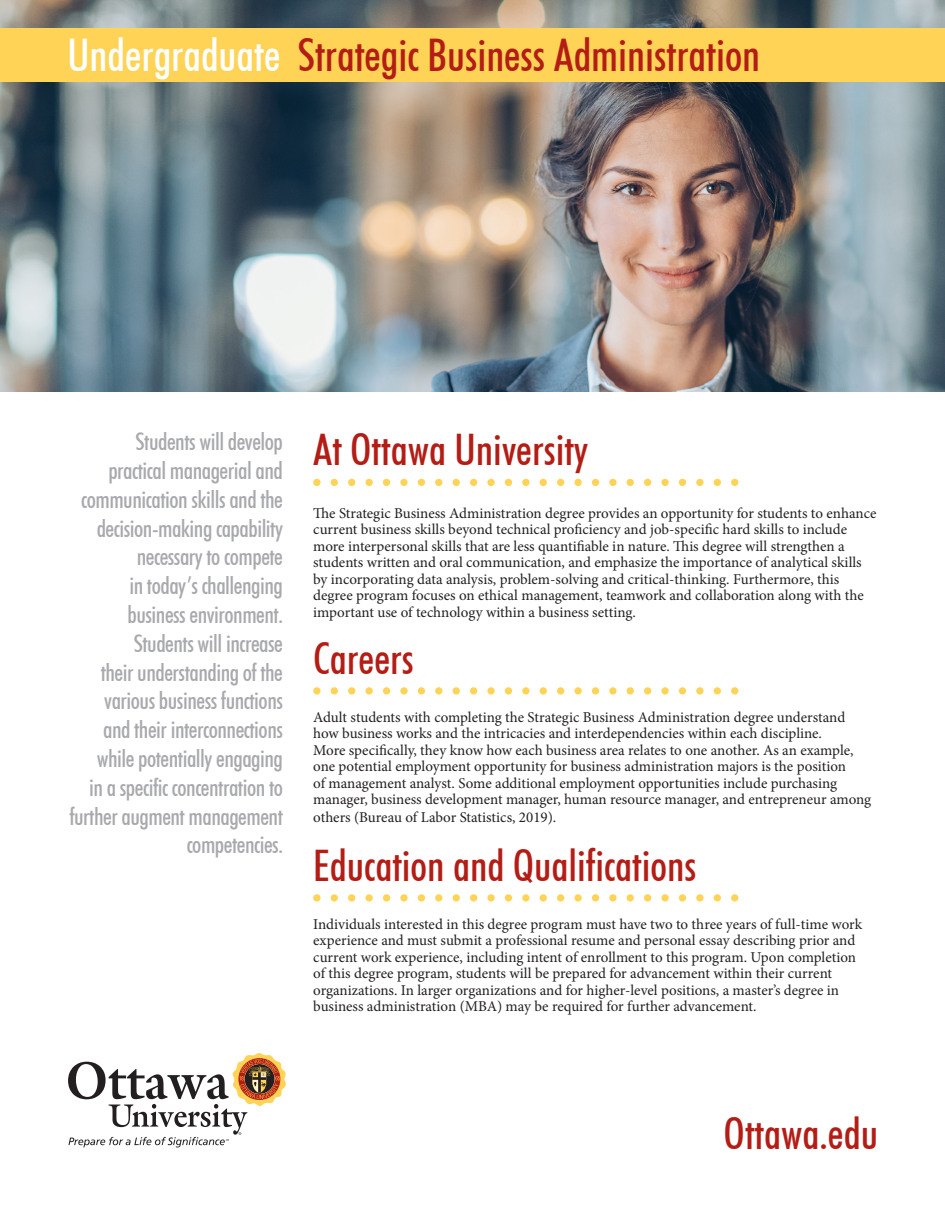
<style>
.page{position:relative;width:945px;height:1215px;background:#fff}
.page>*{position:absolute;margin:0;border:0;box-sizing:border-box;transform-origin:0 0}
.t1{font:500 condensed 45px "Futura BT";color:#b41d15}
.t2{font:500 condensed 43.5px "Futura BT";color:#b41d15}
.t3{font:500 condensed 24px/28.8px "Futura BT";letter-spacing:-.02em;color:#a8a9ad;text-align:right}
.t4{font:15px/16.5px "Minion Pro";color:#231f20}
.s1{color:#fff}
</style>
<div class="page">
<img style="left:1px;top:0;width:944px;height:392px">
<div style="left:1px;top:29px;width:944px;height:53px;background:#fed356"></div>
<div style="left:383px;top:479px;width:7px;height:7px;background:#fed356;border-radius:50%"></div>
<div style="left:313px;top:479px;width:8px;height:7px;background:#fed356;border-radius:50%"></div>
<div style="left:453px;top:479px;width:7px;height:7px;background:#fed356;border-radius:50%"></div>
<div style="left:418px;top:479px;width:7px;height:7px;background:#fed356;border-radius:50%"></div>
<div style="left:348px;top:479px;width:7px;height:7px;background:#fed356;border-radius:50%"></div>
<div style="left:487px;top:479px;width:8px;height:7px;background:#fed356;border-radius:50%"></div>
<div style="left:400px;top:479px;width:8px;height:7px;background:#fed356;border-radius:50%"></div>
<div style="left:331px;top:479px;width:7px;height:7px;background:#fed356;border-radius:50%"></div>
<div style="left:470px;top:479px;width:7px;height:7px;background:#fed356;border-radius:50%"></div>
<div style="left:435px;top:479px;width:7px;height:7px;background:#fed356;border-radius:50%"></div>
<div style="left:365px;top:479px;width:8px;height:7px;background:#fed356;border-radius:50%"></div>
<div style="left:505px;top:479px;width:7px;height:7px;background:#fed356;border-radius:50%"></div>
<div style="left:522px;top:479px;width:8px;height:7px;background:#fed356;border-radius:50%"></div>
<div style="left:609px;top:479px;width:8px;height:7px;background:#fed356;border-radius:50%"></div>
<div style="left:540px;top:479px;width:7px;height:7px;background:#fed356;border-radius:50%"></div>
<div style="left:574px;top:479px;width:8px;height:7px;background:#fed356;border-radius:50%"></div>
<div style="left:557px;top:479px;width:7px;height:7px;background:#fed356;border-radius:50%"></div>
<div style="left:592px;top:479px;width:7px;height:7px;background:#fed356;border-radius:50%"></div>
<div style="left:679px;top:479px;width:7px;height:7px;background:#fed356;border-radius:50%"></div>
<div style="left:714px;top:479px;width:7px;height:7px;background:#fed356;border-radius:50%"></div>
<div style="left:644px;top:479px;width:7px;height:7px;background:#fed356;border-radius:50%"></div>
<div style="left:696px;top:479px;width:8px;height:7px;background:#fed356;border-radius:50%"></div>
<div style="left:627px;top:479px;width:7px;height:7px;background:#fed356;border-radius:50%"></div>
<div style="left:731px;top:479px;width:7px;height:7px;background:#fed356;border-radius:50%"></div>
<div style="left:661px;top:479px;width:8px;height:7px;background:#fed356;border-radius:50%"></div>
<div style="left:383px;top:687px;width:7px;height:8px;background:#fed356;border-radius:50%"></div>
<div style="left:313px;top:687px;width:8px;height:8px;background:#fed356;border-radius:50%"></div>
<div style="left:453px;top:687px;width:7px;height:8px;background:#fed356;border-radius:50%"></div>
<div style="left:418px;top:687px;width:7px;height:8px;background:#fed356;border-radius:50%"></div>
<div style="left:348px;top:687px;width:7px;height:8px;background:#fed356;border-radius:50%"></div>
<div style="left:487px;top:687px;width:8px;height:8px;background:#fed356;border-radius:50%"></div>
<div style="left:400px;top:687px;width:8px;height:8px;background:#fed356;border-radius:50%"></div>
<div style="left:331px;top:687px;width:7px;height:8px;background:#fed356;border-radius:50%"></div>
<div style="left:470px;top:687px;width:7px;height:8px;background:#fed356;border-radius:50%"></div>
<div style="left:435px;top:687px;width:7px;height:8px;background:#fed356;border-radius:50%"></div>
<div style="left:365px;top:687px;width:8px;height:8px;background:#fed356;border-radius:50%"></div>
<div style="left:505px;top:687px;width:7px;height:8px;background:#fed356;border-radius:50%"></div>
<div style="left:522px;top:687px;width:8px;height:8px;background:#fed356;border-radius:50%"></div>
<div style="left:609px;top:687px;width:8px;height:8px;background:#fed356;border-radius:50%"></div>
<div style="left:540px;top:687px;width:7px;height:8px;background:#fed356;border-radius:50%"></div>
<div style="left:574px;top:687px;width:8px;height:8px;background:#fed356;border-radius:50%"></div>
<div style="left:557px;top:687px;width:7px;height:8px;background:#fed356;border-radius:50%"></div>
<div style="left:592px;top:687px;width:7px;height:8px;background:#fed356;border-radius:50%"></div>
<div style="left:679px;top:687px;width:7px;height:8px;background:#fed356;border-radius:50%"></div>
<div style="left:714px;top:687px;width:7px;height:8px;background:#fed356;border-radius:50%"></div>
<div style="left:644px;top:687px;width:7px;height:8px;background:#fed356;border-radius:50%"></div>
<div style="left:696px;top:687px;width:8px;height:8px;background:#fed356;border-radius:50%"></div>
<div style="left:627px;top:687px;width:7px;height:8px;background:#fed356;border-radius:50%"></div>
<div style="left:731px;top:687px;width:7px;height:8px;background:#fed356;border-radius:50%"></div>
<div style="left:661px;top:687px;width:8px;height:8px;background:#fed356;border-radius:50%"></div>
<div style="left:383px;top:894px;width:7px;height:8px;background:#fed356;border-radius:50%"></div>
<div style="left:313px;top:894px;width:8px;height:8px;background:#fed356;border-radius:50%"></div>
<div style="left:453px;top:894px;width:7px;height:8px;background:#fed356;border-radius:50%"></div>
<div style="left:418px;top:894px;width:7px;height:8px;background:#fed356;border-radius:50%"></div>
<div style="left:348px;top:894px;width:7px;height:8px;background:#fed356;border-radius:50%"></div>
<div style="left:487px;top:894px;width:8px;height:8px;background:#fed356;border-radius:50%"></div>
<div style="left:400px;top:894px;width:8px;height:8px;background:#fed356;border-radius:50%"></div>
<div style="left:331px;top:894px;width:7px;height:8px;background:#fed356;border-radius:50%"></div>
<div style="left:470px;top:894px;width:7px;height:8px;background:#fed356;border-radius:50%"></div>
<div style="left:435px;top:894px;width:7px;height:8px;background:#fed356;border-radius:50%"></div>
<div style="left:365px;top:894px;width:8px;height:8px;background:#fed356;border-radius:50%"></div>
<div style="left:505px;top:894px;width:7px;height:8px;background:#fed356;border-radius:50%"></div>
<div style="left:522px;top:894px;width:8px;height:8px;background:#fed356;border-radius:50%"></div>
<div style="left:609px;top:894px;width:8px;height:8px;background:#fed356;border-radius:50%"></div>
<div style="left:540px;top:894px;width:7px;height:8px;background:#fed356;border-radius:50%"></div>
<div style="left:574px;top:894px;width:8px;height:8px;background:#fed356;border-radius:50%"></div>
<div style="left:557px;top:894px;width:7px;height:8px;background:#fed356;border-radius:50%"></div>
<div style="left:592px;top:894px;width:7px;height:8px;background:#fed356;border-radius:50%"></div>
<div style="left:679px;top:894px;width:7px;height:8px;background:#fed356;border-radius:50%"></div>
<div style="left:714px;top:894px;width:7px;height:8px;background:#fed356;border-radius:50%"></div>
<div style="left:644px;top:894px;width:7px;height:8px;background:#fed356;border-radius:50%"></div>
<div style="left:696px;top:894px;width:8px;height:8px;background:#fed356;border-radius:50%"></div>
<div style="left:627px;top:894px;width:7px;height:8px;background:#fed356;border-radius:50%"></div>
<div style="left:731px;top:894px;width:7px;height:8px;background:#fed356;border-radius:50%"></div>
<div style="left:661px;top:894px;width:8px;height:8px;background:#fed356;border-radius:50%"></div>
<svg style="left:68px;top:1053px;width:218px;height:94px"></svg>
<p class="t1" style="left:68px;top:28px;width:694px"><span class="s1">Undergraduate</span> Strategic Business Administration</p>
<p class="t3" style="left:69px;top:427px;width:215px">Students will develop<br>practical managerial and communication skills and the decision-making capability necessary to compete<br>in today’s challenging business environment.<br>Students will increase<br>their understanding of the various business functions<br>and their interconnections while potentially engaging<br>in a specific concentration to further augment management competencies.</p>
<p class="t2" style="left:313px;top:423px;width:276px">At Ottawa University</p>
<p class="t4" style="left:313px;top:505px;width:565px">The Strategic Business Administration degree provides an opportunity for students to enhance current business skills beyond technical proficiency and job-specific hard skills to include more interpersonal skills that are less quantifiable in nature. This degree will strengthen a students written and oral communication, and emphasize the importance of analytical skills by incorporating data analysis, problem-solving and critical-thinking. Furthermore, this degree program focuses on ethical management, teamwork and collaboration along with the important use of technology within a business setting.</p>
<p class="t2" style="left:313px;top:632px;width:102px">Careers</p>
<p class="t4" style="left:313px;top:709px;width:560px">Adult students with completing the Strategic Business Administration degree understand how business works and the intricacies and interdependencies within each discipline.<br>More specifically, they know how each business area relates to one another. As an example, one potential employment opportunity for business administration majors is the position<br>of management analyst. Some additional employment opportunities include purchasing manager, business development manager, human resource manager, and entrepreneur among</p>
<p class="t4" style="left:313px;top:809px;width:245px">others (Bureau of Labor Statistics, 2019).</p>
<p class="t2" style="left:313px;top:839px;width:385px">Education and Qualifications</p>
<p class="t4" style="left:313px;top:916px;width:550px">Individuals interested in this degree program must have two to three years of full-time work experience and must submit a professional resume and personal essay describing prior and current work experience, including intent of enrollment to this program. Upon completion of this degree program, students will be prepared for advancement within their current organizations. In larger organizations and for higher-level positions, a master’s degree in business administration (MBA) may be required for further advancement.</p>
<p class="t2" style="left:724px;top:1107px;width:156px">Ottawa.edu</p>
</div>
